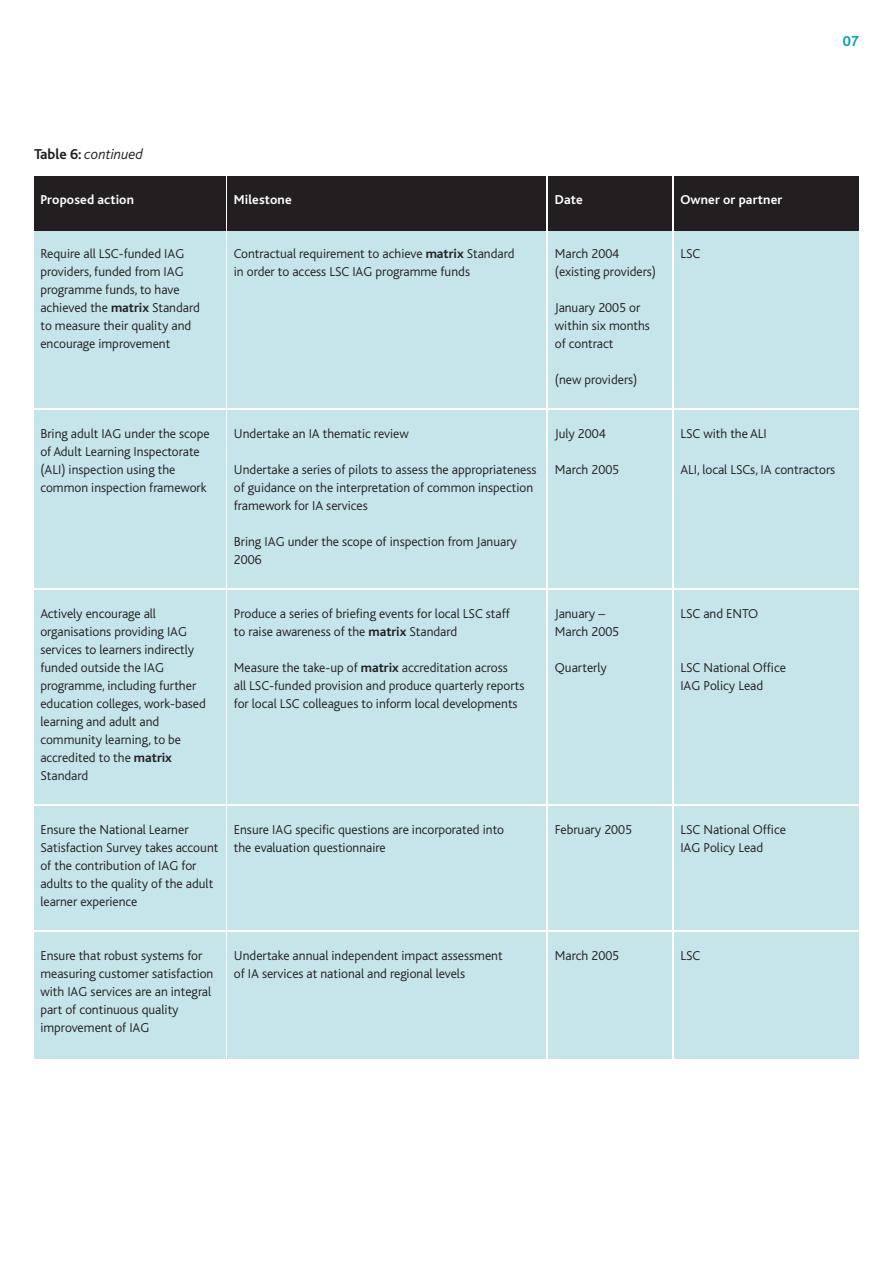
<style>
.page{position:relative;width:893px;height:1263px;background:#fff}
.page>*{position:absolute;margin:0;border:0;box-sizing:border-box;transform-origin:0 0}
.t1{font:italic 300 15px "Bliss";color:#231f20}
.t2{font:700 15px "Bliss";color:#00a0b0}
.t3{font:300 13.5px/18px "Bliss";color:#231f20}
.t4{font:700 13.5px "Bliss";letter-spacing:.01em;color:#fff}
.s1{font-weight:700;font-style:normal}
.s2{font-weight:700}
</style>
<div class="page">
<div style="left:34px;top:231px;width:191px;height:177px;background:#c5e5ea"></div>
<div style="left:227px;top:231px;width:319px;height:177px;background:#c5e5ea"></div>
<div style="left:549px;top:231px;width:123px;height:177px;background:#c5e5ea"></div>
<div style="left:674px;top:231px;width:185px;height:177px;background:#c5e5ea"></div>
<div style="left:34px;top:411px;width:191px;height:177px;background:#c5e5ea"></div>
<div style="left:227px;top:411px;width:319px;height:177px;background:#c5e5ea"></div>
<div style="left:549px;top:411px;width:123px;height:177px;background:#c5e5ea"></div>
<div style="left:674px;top:411px;width:185px;height:177px;background:#c5e5ea"></div>
<div style="left:34px;top:591px;width:191px;height:213px;background:#c5e5ea"></div>
<div style="left:227px;top:591px;width:319px;height:213px;background:#c5e5ea"></div>
<div style="left:549px;top:591px;width:123px;height:213px;background:#c5e5ea"></div>
<div style="left:674px;top:591px;width:185px;height:213px;background:#c5e5ea"></div>
<div style="left:34px;top:807px;width:191px;height:123px;background:#c5e5ea"></div>
<div style="left:227px;top:807px;width:319px;height:123px;background:#c5e5ea"></div>
<div style="left:549px;top:807px;width:123px;height:123px;background:#c5e5ea"></div>
<div style="left:674px;top:807px;width:185px;height:123px;background:#c5e5ea"></div>
<div style="left:34px;top:177px;width:191px;height:54px;background:#231f20"></div>
<div style="left:34px;top:933px;width:191px;height:126px;background:#c5e5ea"></div>
<div style="left:227px;top:177px;width:319px;height:54px;background:#231f20"></div>
<div style="left:227px;top:933px;width:319px;height:126px;background:#c5e5ea"></div>
<div style="left:549px;top:177px;width:123px;height:54px;background:#231f20"></div>
<div style="left:549px;top:933px;width:123px;height:126px;background:#c5e5ea"></div>
<div style="left:674px;top:177px;width:185px;height:54px;background:#231f20"></div>
<div style="left:674px;top:933px;width:185px;height:126px;background:#c5e5ea"></div>
<p class="t2" style="left:843px;top:36px;width:18px">07</p>
<p class="t1" style="left:34px;top:149px;width:111px"><span class="s1">Table 6:</span> continued</p>
<p class="t4" style="left:40px;top:195px;width:95px">Proposed action</p>
<p class="t4" style="left:234px;top:195px;width:59px">Milestone</p>
<p class="t4" style="left:555px;top:195px;width:29px">Date</p>
<p class="t3" style="left:40px;top:245px;width:161px">Require all LSC-funded IAG providers, funded from IAG programme funds, to have achieved the <span class="s2">matrix</span> Standard to measure their quality and encourage improvement</p>
<p class="t3" style="left:234px;top:245px;width:282px">Contractual requirement to achieve <span class="s2">matrix</span> Standard in order to access LSC IAG programme funds</p>
<p class="t3" style="left:555px;top:245px;width:103px">March 2004 (existing providers)</p>
<p class="t3" style="left:555px;top:299px;width:97px">January 2005 or within six months of contract</p>
<p class="t3" style="left:555px;top:371px;width:84px">(new providers)</p>
<p class="t3" style="left:40px;top:425px;width:171px">Bring adult IAG under the scope of Adult Learning Inspectorate (ALI) inspection using the common inspection framework</p>
<p class="t3" style="left:234px;top:425px;width:176px">Undertake an IA thematic review</p>
<p class="t3" style="left:234px;top:461px;width:304px">Undertake a series of pilots to assess the appropriateness of guidance on the interpretation of common inspection framework for IA services</p>
<p class="t3" style="left:234px;top:533px;width:285px">Bring IAG under the scope of inspection from January<br>2006</p>
<p class="t3" style="left:40px;top:605px;width:167px">Actively encourage all organisations providing IAG services to learners indirectly funded outside the IAG programme, including further education colleges, work-based learning and adult and community learning, to be accredited to the <span class="s2">matrix<br></span>Standard</p>
<p class="t3" style="left:234px;top:605px;width:277px">Produce a series of briefing events for local LSC staff to raise awareness of the <span class="s2">matrix</span> Standard</p>
<p class="t3" style="left:234px;top:659px;width:292px">Measure the take-up of <span class="s2">matrix</span> accreditation across<br>all LSC-funded provision and produce quarterly reports for local LSC colleagues to inform local developments</p>
<p class="t3" style="left:555px;top:425px;width:52px">July 2004</p>
<p class="t3" style="left:555px;top:461px;width:66px">March 2005</p>
<p class="t3" style="left:555px;top:605px;width:66px">January –<br>March 2005</p>
<p class="t3" style="left:555px;top:659px;width:53px">Quarterly</p>
<p class="t4" style="left:680px;top:195px;width:104px">Owner or partner</p>
<p class="t3" style="left:680px;top:245px;width:21px">LSC</p>
<p class="t3" style="left:680px;top:425px;width:88px">LSC with the ALI</p>
<p class="t3" style="left:680px;top:461px;width:156px">ALI, local LSCs, IA contractors</p>
<p class="t3" style="left:680px;top:605px;width:79px">LSC and ENTO</p>
<p class="t3" style="left:680px;top:659px;width:107px">LSC National Office<br>IAG Policy Lead</p>
<p class="t3" style="left:40px;top:821px;width:180px">Ensure the National Learner<br>Satisfaction Survey takes account of the contribution of IAG for adults to the quality of the adult learner experience</p>
<p class="t3" style="left:234px;top:821px;width:272px">Ensure IAG specific questions are incorporated into the evaluation questionnaire</p>
<p class="t3" style="left:555px;top:821px;width:79px">February 2005</p>
<p class="t3" style="left:680px;top:821px;width:107px">LSC National Office<br>IAG Policy Lead</p>
<p class="t3" style="left:40px;top:947px;width:175px">Ensure that robust systems for measuring customer satisfaction with IAG services are an integral part of continuous quality improvement of IAG</p>
<p class="t3" style="left:234px;top:947px;width:270px">Undertake annual independent impact assessment of IA services at national and regional levels</p>
<p class="t3" style="left:555px;top:947px;width:66px">March 2005</p>
<p class="t3" style="left:680px;top:947px;width:21px">LSC</p>
</div>
